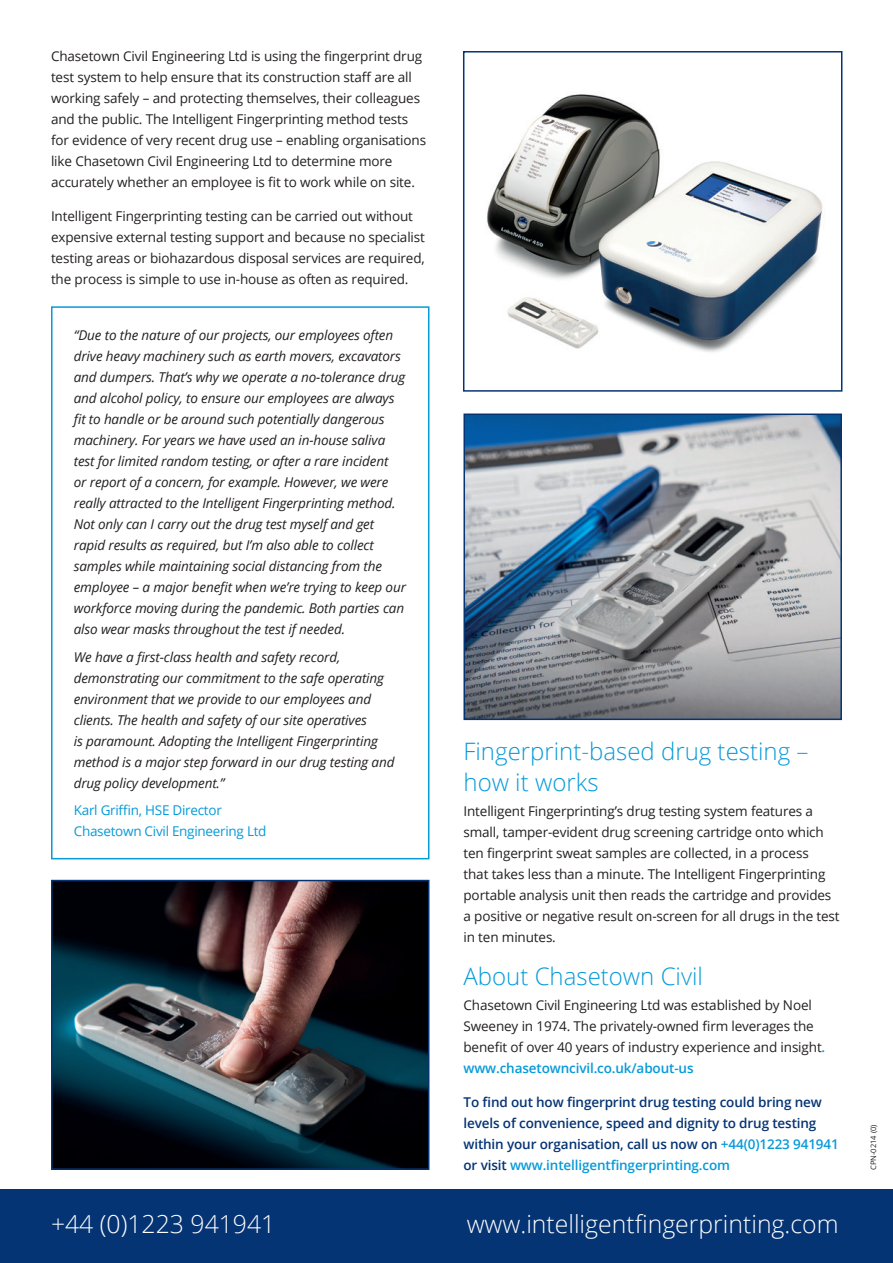
<style>
.page{position:relative;width:893px;height:1263px;background:#fff}
.page>*{position:absolute;margin:0;border:0;box-sizing:border-box;transform-origin:0 0}
.t1{font:300 24.75px "Open Sans";color:#fff}
.t2{font:300 24px/31.2px "Open Sans";color:#069ad9}
.t3{font:13.5px/21px "Open Sans";letter-spacing:-.01em;color:#231f20}
.t4{font:italic 13.5px/21px "Open Sans";letter-spacing:-.01em;color:#231f20}
.t5{font:600 13.5px/21px "Open Sans";letter-spacing:-.01em;color:#053474}
.t6{font:13.5px/21px "Open Sans";letter-spacing:-.02em;color:#069ad9}
.t7{font:7.5px "Open Sans";color:#231f20}
.s1{font-weight:600;color:#069ad9}
.s2{color:#069ad9}
</style>
<div class="page">
<div style="left:0;top:1190px;width:893px;height:73px;background:#053474"></div>
<img style="left:54px;top:883px;width:372px;height:284px">
<div style="left:51px;top:880px;width:378px;height:290px;border:2px solid #053474"></div>
<img style="left:487px;top:94px;width:336px;height:258px">
<div style="left:463px;top:51px;width:379px;height:341px;border:2px solid #053474"></div>
<div style="left:51px;top:306px;width:378px;height:553px;border:2px solid #069ad9"></div>
<img style="left:466px;top:416px;width:373px;height:301px">
<div style="left:463px;top:413px;width:379px;height:307px;border:2px solid #053474"></div>
<p class="t3" style="left:51px;top:46px;width:377px">Chasetown Civil Engineering Ltd is using the fingerprint drug test system to help ensure that its construction staff are all working safely – and protecting themselves, their colleagues and the public. The Intelligent Fingerprinting method tests for evidence of very recent drug use – enabling organisations like Chasetown Civil Engineering Ltd to determine more accurately whether an employee is fit to work while on site.</p>
<p class="t3" style="left:51px;top:205px;width:375px">Intelligent Fingerprinting testing can be carried out without expensive external testing support and because no specialist testing areas or biohazardous disposal services are required, the process is simple to use in-house as often as required.</p>
<p class="t4" style="left:74px;top:324px;width:334px">“Due to the nature of our projects, our employees often drive heavy machinery such as earth movers, excavators and dumpers. That’s why we operate a no-tolerance drug and alcohol policy, to ensure our employees are always fit to handle or be around such potentially dangerous machinery. For years we have used an in-house saliva test for limited random testing, or after a rare incident<br>or report of a concern, for example. However, we were really attracted to the Intelligent Fingerprinting method.<br>Not only can I carry out the drug test myself and get rapid results as required, but I’m also able to collect samples while maintaining social distancing from the employee – a major benefit when we’re trying to keep our workforce moving during the pandemic. Both parties can also wear masks throughout the test if needed.</p>
<p class="t4" style="left:74px;top:646px;width:322px">We have a first-class health and safety record, demonstrating our commitment to the safe operating environment that we provide to our employees and clients. The health and safety of our site operatives<br>is paramount. Adopting the Intelligent Fingerprinting method is a major step forward in our drug testing and drug policy development.”</p>
<p class="t6" style="left:74px;top:799px;width:194px">Karl Griffin, HSE Director<br>Chasetown Civil Engineering Ltd</p>
<h2 class="t2" style="left:463px;top:735px;width:346px">Fingerprint-based drug testing – how it works</h2>
<p class="t3" style="left:463px;top:800px;width:378px">Intelligent Fingerprinting’s drug testing system features a small, tamper-evident drug screening cartridge onto which ten fingerprint sweat samples are collected, in a process<br>that takes less than a minute. The Intelligent Fingerprinting portable analysis unit then reads the cartridge and provides a positive or negative result on-screen for all drugs in the test in ten minutes.</p>
<h2 class="t2" style="left:463px;top:960px;width:241px">About Chasetown Civil</h2>
<p class="t3" style="left:463px;top:994px;width:363px">Chasetown Civil Engineering Ltd was established by Noel Sweeney in 1974. The privately-owned firm leverages the benefit of over 40 years of industry experience and insight<span class="s1">. www.chasetowncivil.co.uk/about-us</span></p>
<p class="t5" style="left:463px;top:1091px;width:377px">To find out how fingerprint drug testing could bring new levels of convenience, speed and dignity to drug testing within your organisation, call us now on <span class="s2">+44(0)1223 941941 </span>or visit <span class="s2">www.intelligentfingerprinting.com</span></p>
<h1 class="t1" style="left:51px;top:1207px;width:226px">+44 (0)1223 941941</h1>
<h1 class="t1" style="left:467px;top:1207px;width:373px">www.intelligentfingerprinting.com</h1>
<p class="t7" style="left:868px;top:1170px;width:47px;rotate:-90deg">CPN-0214 (0)</p>
</div>
